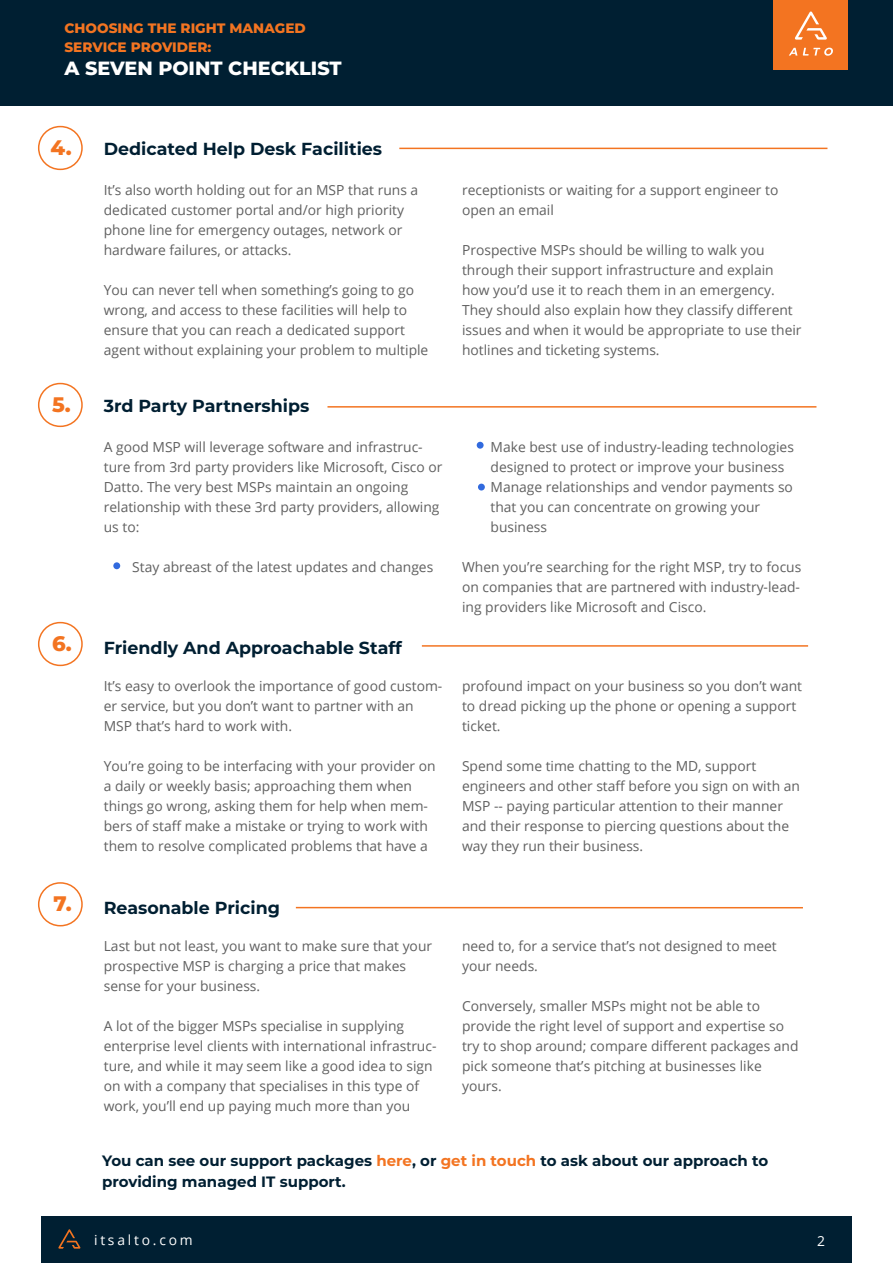
<style>
.page{position:relative;width:893px;height:1263px;background:#fff}
.page>*{position:absolute;margin:0;border:0;box-sizing:border-box;transform-origin:0 0}
.t1{font:800 19.2px "Montserrat";color:#fff}
.t2{font:700 17.4px "Montserrat";color:#001f32}
.t3{font:700 15px/21px "Montserrat";color:#001f32}
.t4{font:13.8px/20px "Open Sans";color:#606060}
.t5{font:13.8px "Open Sans";letter-spacing:.2em;color:#fff}
.t6{font:800 13.65px/18.1px "Montserrat";color:#f37421}
.s1{font-weight:800;font-size:21px;color:#f37421}
.s2{color:#f37421}
</style>
<div class="page">
<div style="left:0;top:0;width:893px;height:106px;background:#001f32"></div>
<hr style="left:399px;top:148px;width:428px;height:1px;background:#f37421">
<div style="left:773px;top:0;width:74px;height:69px;background:#f37421"></div>
<div style="left:38px;top:126px;width:45px;height:44px;border:2px solid #f37421;border-radius:21px"></div>
<hr style="left:327px;top:406px;width:489px;height:2px;background:#f37421">
<div style="left:38px;top:383px;width:45px;height:44px;border:2px solid #f37421;border-radius:21px"></div>
<hr style="left:422px;top:645px;width:386px;height:2px;background:#f37421">
<div style="left:38px;top:622px;width:45px;height:44px;border:2px solid #f37421;border-radius:21px"></div>
<div style="left:41px;top:1216px;width:811px;height:47px;background:#001f32"></div>
<svg style="left:789px;top:48px;width:8px;height:8px"></svg>
<svg style="left:803px;top:48px;width:30px;height:8px"></svg>
<svg style="left:795px;top:12px;width:32px;height:28px"></svg>
<svg style="left:58px;top:1229px;width:22px;height:19px"></svg>
<hr style="left:296px;top:907px;width:507px;height:1px;background:#f37421">
<div style="left:38px;top:882px;width:45px;height:44px;border:2px solid #f37421;border-radius:21px"></div>
<div style="left:477px;top:442px;width:7px;height:7px;background:#316ade;border-radius:50%"></div>
<div style="left:113px;top:562px;width:7px;height:7px;background:#316ade;border-radius:50%"></div>
<div style="left:478px;top:484px;width:7px;height:6px;background:#316ade;border-radius:50%"></div>
<p class="t6" style="left:64px;top:19px;width:243px">CHOOSING THE RIGHT MANAGED<br>SERVICE PROVIDER:</p>
<h1 class="t1" style="left:64px;top:54px;width:279px">A SEVEN POINT CHECKLIST</h1>
<p class="t2" style="left:51px;top:136px;width:333px"><span class="s1">4.</span> Dedicated Help Desk Facilities</p>
<p class="t4" style="left:104px;top:180px;width:316px">It’s also worth holding out for an MSP that runs a dedicated customer portal and/or high priority phone line for emergency outages, network or hardware failures, or attacks.</p>
<p class="t4" style="left:104px;top:280px;width:326px">You can never tell when something’s going to go wrong, and access to these facilities will help to ensure that you can reach a dedicated support agent without explaining your problem to multiple</p>
<p class="t2" style="left:52px;top:393px;width:259px"><span class="s1">5.</span> 3rd Party Partnerships</p>
<p class="t4" style="left:104px;top:437px;width:340px">A good MSP will leverage software and infrastruc&shy;ture from 3rd party providers like Microsoft, Cisco or Datto. The very best MSPs maintain an ongoing relationship with these 3rd party providers, allowing us to:</p>
<p class="t4" style="left:132px;top:556px;width:303px">Stay abreast of the latest updates and changes</p>
<p class="t2" style="left:52px;top:635px;width:351px"><span class="s1">6.</span> Friendly And Approachable Staff</p>
<p class="t4" style="left:104px;top:676px;width:340px">It’s easy to overlook the importance of good custom&shy;er service, but you don’t want to partner with an<br>MSP that’s hard to work with.</p>
<p class="t4" style="left:104px;top:756px;width:333px">You’re going to be interfacing with your provider on a daily or weekly basis; approaching them when things go wrong, asking them for help when mem&shy;bers of staff make a mistake or trying to work with them to resolve complicated problems that have a</p>
<p class="t2" style="left:54px;top:895px;width:228px"><span class="s1">7.</span> Reasonable Pricing</p>
<p class="t4" style="left:104px;top:936px;width:330px">Last but not least, you want to make sure that your prospective MSP is charging a price that makes sense for your business.</p>
<p class="t4" style="left:104px;top:1016px;width:334px">A lot of the bigger MSPs specialise in supplying enterprise level clients with international infrastruc&shy;ture, and while it may seem like a good idea to sign on with a company that specialises in this type of work, you’ll end up paying much more than you</p>
<p class="t4" style="left:462px;top:180px;width:318px">receptionists or waiting for a support engineer to open an email</p>
<p class="t4" style="left:462px;top:240px;width:341px">Prospective MSPs should be willing to walk you through their support infrastructure and explain how you’d use it to reach them in an emergency.<br>They should also explain how they classify different issues and when it would be appropriate to use their hotlines and ticketing systems.</p>
<p class="t4" style="left:491px;top:437px;width:305px">Make best use of industry-leading technologies designed to protect or improve your business Manage relationships and vendor payments so that you can concentrate on growing your business</p>
<p class="t4" style="left:462px;top:556px;width:341px;text-align:justify">When you’re searching for the right MSP, try to focus on companies that are partnered with industry-lead&shy;ing providers like Microsoft and Cisco.</p>
<p class="t4" style="left:462px;top:676px;width:342px">profound impact on your business so you don’t want to dread picking up the phone or opening a support ticket.</p>
<p class="t4" style="left:462px;top:756px;width:339px">Spend some time chatting to the MD, support engineers and other staff before you sign on with an MSP -- paying particular attention to their manner and their response to piercing questions about the way they run their business.</p>
<p class="t4" style="left:462px;top:936px;width:316px">need to, for a service that’s not designed to meet your needs.</p>
<p class="t4" style="left:462px;top:996px;width:338px">Conversely, smaller MSPs might not be able to provide the right level of support and expertise so try to shop around; compare different packages and pick someone that’s pitching at businesses like yours.</p>
<p class="t3" style="left:102px;top:1149px;width:668px">You can see our support packages <span class="s2">here</span>, or <span class="s2">get in touch</span> to ask about our approach to providing managed IT support.</p>
<p class="t5" style="left:94px;top:1230px;width:100px">itsalto.com</p>
<p class="t5" style="left:817px;top:1232px;width:9px">2</p>
</div>
